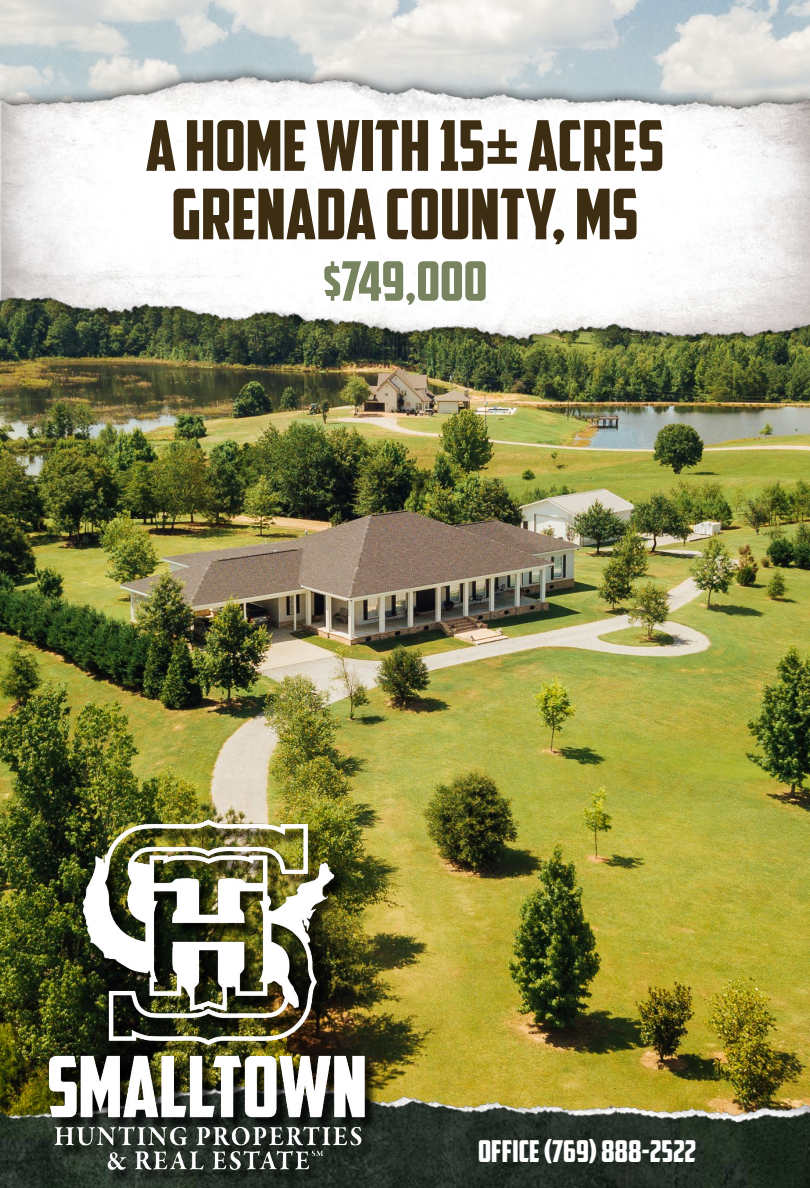
<style>
.page{position:relative;width:810px;height:1188px;background:#fff}
.page>*{position:absolute;margin:0;border:0;box-sizing:border-box;transform-origin:0 0}
.t1{font:69.8px/68.4px "American Captain";color:#3d2d12;text-align:center}
.t2{font:54.4px "American Captain";letter-spacing:-.005em;color:#77845f}
.t3{font:30px "American Captain";color:#fff}
</style>
<div class="page">
<img style="left:0;top:372px;width:810px;height:680px">
<img style="left:0;top:0;width:810px;height:372px">
<img style="left:0;top:1052px;width:810px;height:136px">
<div style="left:52px;top:822px;width:326px;height:362px;background:#000;opacity:.75"></div>
<img style="left:49px;top:820px;width:316px;height:350px">
<p class="t1" style="left:146px;top:111px;width:520px">A HOME WITH 15± ACRES<br>GRENADA COUNTY, MS</p>
<p class="t2" style="left:323px;top:249px;width:166px">$749,000</p>
<p class="t3" style="left:478px;top:1133px;width:220px">OFFICE (769) 888-2522</p>
</div>
